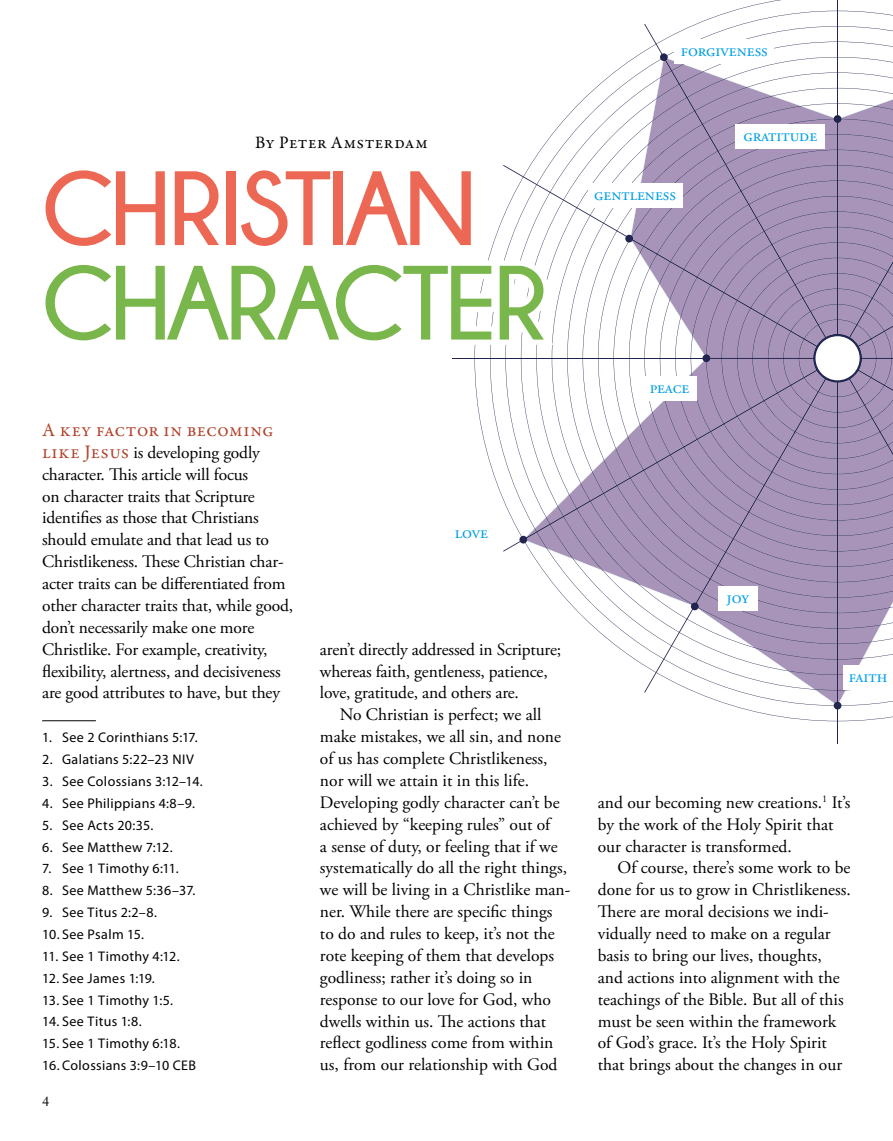
<style>
.page{position:relative;width:893px;height:1141px;background:#fff}
.page>*{position:absolute;margin:0;border:0;box-sizing:border-box;transform-origin:0 0}
.t1{font:700 105px "Champagne&Limousines";letter-spacing:-.035em;color:#ed6854}
.t2{font:700 105px "Champagne&Limousines";letter-spacing:-.03em;color:#79b64b}
.t3{font:19.25px "Garamond Premr Pro";letter-spacing:.01em;color:#b1432b}
.t4{font:17.5px/21.9px "Adobe Garamond Pro";letter-spacing:-.01em;color:#000}
.t5{font:17.5px "Adobe Garamond Pro";color:#009fe3}
.t6{font:17.5px "Garamond Premr Pro";letter-spacing:.03em;color:#000}
.t7{font:14px "Myriad Pro";letter-spacing:.025em;color:#000}
.t8{font:14px "Adobe Caslon Pro";color:#000}
.s1{font-family:"Garamond Premr Pro";font-size:19.25px;color:#b1432b}
</style>
<div class="page">
<hr style="left:837px;top:381px;width:1px;height:363px;background:#21244e">
<div style="left:660px;top:53px;width:8px;height:8px;background:#21244e;border-radius:50%"></div>
<div style="left:834px;top:702px;width:7px;height:7px;background:#21244e;border-radius:50%"></div>
<svg style="left:452px;top:57px;width:441px;height:649px"></svg>
<hr style="left:42px;top:720px;width:54px;height:1px;background:#000">
<div style="left:434px;top:520px;width:75px;height:25px;background:#fff"></div>
<div style="left:718px;top:586px;width:40px;height:25px;background:#fff"></div>
<div style="left:642px;top:376px;width:55px;height:25px;background:#fff"></div>
<div style="left:843px;top:665px;width:50px;height:25px;background:#fff"></div>
<div style="left:588px;top:183px;width:94px;height:25px;background:#fff"></div>
<div style="left:736px;top:124px;width:89px;height:25px;background:#fff"></div>
<div style="left:675px;top:39px;width:99px;height:25px;background:#fff"></div>
<p class="t5" style="left:681px;top:40px;width:88px">forgiveness</p>
<p class="t6" style="left:255px;top:132px;width:174px">By Peter Amsterdam</p>
<h1 class="t1" style="left:42px;top:151px;width:436px">CHRISTIAN</h1>
<h1 class="t2" style="left:42px;top:245px;width:507px">CHARACTER</h1>
<p class="t3" style="left:42px;top:418px;width:233px">A key factor in becoming</p>
<p class="t4" style="left:42px;top:442px;width:253px"><span class="s1">like Jesus</span> is developing godly character. This article will focus<br>on character traits that Scripture identifies as those that Christians should emulate and that lead us to Christlikeness. These Christian char&shy;acter traits can be differentiated from other character traits that, while good, don’t necessarily make one more Christlike. For example, creativity, flexibility, alertness, and decisiveness are good attributes to have, but they</p>
<p class="t7" style="left:42px;top:729px;width:157px">1. See 2 Corinthians 5:17.</p>
<p class="t7" style="left:42px;top:751px;width:153px">2. Galatians 5:22–23 NIV</p>
<p class="t7" style="left:42px;top:773px;width:162px">3. See Colossians 3:12–14.</p>
<p class="t7" style="left:42px;top:794px;width:154px">4. See Philippians 4:8–9.</p>
<p class="t7" style="left:42px;top:816px;width:113px">5. See Acts 20:35.</p>
<p class="t7" style="left:42px;top:838px;width:132px">6. See Matthew 7:12.</p>
<p class="t7" style="left:42px;top:860px;width:138px">7. See 1 Timothy 6:11.</p>
<p class="t7" style="left:42px;top:882px;width:155px">8. See Matthew 5:36–37.</p>
<p class="t7" style="left:42px;top:904px;width:116px">9. See Titus 2:2–8.</p>
<p class="t7" style="left:42px;top:926px;width:103px">10. See Psalm 15.</p>
<p class="t7" style="left:42px;top:948px;width:139px">11. See 1 Timothy 4:12.</p>
<p class="t7" style="left:42px;top:969px;width:114px">12. See James 1:19.</p>
<p class="t7" style="left:42px;top:991px;width:132px">13. See 1 Timothy 1:5.</p>
<p class="t7" style="left:42px;top:1013px;width:101px">14. See Titus 1:8.</p>
<p class="t7" style="left:42px;top:1035px;width:139px">15. See 1 Timothy 6:18.</p>
<p class="t7" style="left:42px;top:1057px;width:155px">16. Colossians 3:9–10 CEB</p>
<p class="t8" style="left:42px;top:1093px;width:8px">4</p>
<p class="t5" style="left:455px;top:521px;width:35px">love</p>
<p class="t4" style="left:320px;top:639px;width:243px">aren’t directly addressed in Scripture; whereas faith, gentleness, patience, love, gratitude, and others are.</p>
<p class="t4" style="left:320px;top:704px;width:252px;text-indent:20px">No Christian is perfect; we all make mistakes, we all sin, and none of us has complete Christlikeness, nor will we attain it in this life.<br>Developing godly character can’t be achieved by “keeping rules” out of<br>a sense of duty, or feeling that if we systematically do all the right things, we will be living in a Christlike man&shy;ner. While there are specific things to do and rules to keep, it’s not the rote keeping of them that develops godliness; rather it’s doing so in response to our love for God, who dwells within us. The actions that reflect godliness come from within us, from our relationship with God</p>
<p class="t5" style="left:594px;top:184px;width:83px">gentleness</p>
<p class="t5" style="left:743px;top:125px;width:75px">gratitude</p>
<p class="t5" style="left:650px;top:377px;width:41px">peace</p>
<p class="t5" style="left:726px;top:587px;width:24px">joy</p>
<p class="t5" style="left:849px;top:666px;width:40px">faith</p>
<p class="t4" style="left:598px;top:792px;width:254px">and our becoming new creations.<sup>1</sup> It’s by the work of the Holy Spirit that our character is transformed.</p>
<p class="t4" style="left:598px;top:858px;width:254px;text-indent:20px">Of course, there’s some work to be done for us to grow in Christlikeness.<br>There are moral decisions we indi&shy;vidually need to make on a regular basis to bring our lives, thoughts, and actions into alignment with the teachings of the Bible. But all of this must be seen within the framework of God’s grace. It’s the Holy Spirit that brings about the changes in our</p>
</div>
